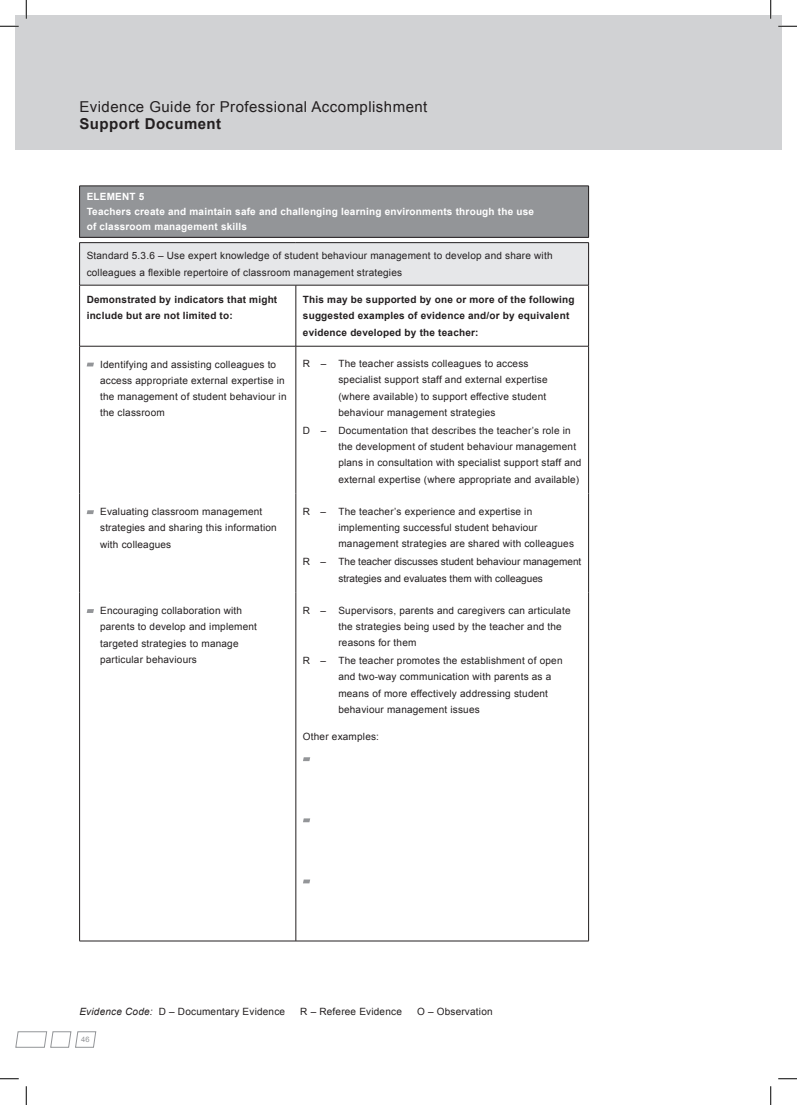
<style>
.page{position:relative;width:797px;height:1105px;background:#fff}
.page>*{position:absolute;margin:0;border:0;box-sizing:border-box;transform-origin:0 0}
.t1{font:15px "Arial";letter-spacing:.03em;color:#231f20}
.t2{font:700 15px "Arial";letter-spacing:.03em;color:#231f20}
.t3{font:10px/16.2px "Arial";letter-spacing:.02em;color:#231f20}
.t4{font:700 10px/16.2px "Arial";letter-spacing:.02em;color:#231f20}
.t5{font:700 10px/15px "Arial";letter-spacing:.02em;color:#fff}
.t6{font:10px/16.2px "Arial";color:#231f20;text-align:center}
.t7{font:7.5px "Arial";color:#939598}
.s1{font-style:italic}
</style>
<div class="page">
<div style="left:16px;top:16px;width:754px;height:134px;background:#d1d2d4"></div>
<svg style="left:15px;top:1031px;width:81px;height:17px"></svg>
<div style="left:770px;top:16px;width:11px;height:134px;background:#d1d2d4"></div>
<div style="left:80px;top:186px;width:508px;height:51px;background:#939598"></div>
<hr style="left:79px;top:186px;width:509px;height:1px;background:#231f20">
<hr style="left:79px;top:186px;width:1px;height:51px;background:#231f20">
<hr style="left:588px;top:186px;width:1px;height:51px;background:#231f20">
<hr style="left:79px;top:237px;width:509px;height:1px;background:#231f20">
<div style="left:80px;top:243px;width:508px;height:42px;background:#e6e7e9"></div>
<hr style="left:295px;top:285px;width:1px;height:61px;background:#231f20">
<hr style="left:295px;top:346px;width:1px;height:147px;background:#231f20">
<hr style="left:79px;top:592px;width:1px;height:349px;background:#231f20">
<hr style="left:295px;top:592px;width:1px;height:349px;background:#231f20">
<hr style="left:588px;top:592px;width:1px;height:349px;background:#231f20">
<hr style="left:79px;top:941px;width:509px;height:1px;background:#231f20">
<hr style="left:79px;top:242px;width:217px;height:1px;background:#231f20">
<hr style="left:79px;top:243px;width:1px;height:42px;background:#231f20">
<hr style="left:296px;top:242px;width:292px;height:1px;background:#231f20">
<hr style="left:588px;top:243px;width:1px;height:42px;background:#231f20">
<hr style="left:79px;top:285px;width:217px;height:1px;background:#231f20">
<hr style="left:79px;top:285px;width:1px;height:61px;background:#231f20">
<hr style="left:296px;top:285px;width:292px;height:1px;background:#231f20">
<hr style="left:588px;top:285px;width:1px;height:61px;background:#231f20">
<hr style="left:79px;top:346px;width:217px;height:1px;background:#231f20">
<hr style="left:79px;top:346px;width:1px;height:147px;background:#231f20">
<hr style="left:296px;top:346px;width:292px;height:1px;background:#231f20">
<hr style="left:588px;top:346px;width:1px;height:147px;background:#231f20">
<hr style="left:79px;top:493px;width:1px;height:99px;background:#231f20">
<hr style="left:295px;top:493px;width:1px;height:99px;background:#231f20">
<hr style="left:588px;top:493px;width:1px;height:99px;background:#231f20">
<svg style="left:87px;top:363px;width:7px;height:3px"></svg>
<svg style="left:87px;top:510px;width:7px;height:4px"></svg>
<svg style="left:87px;top:609px;width:7px;height:4px"></svg>
<svg style="left:303px;top:757px;width:7px;height:4px"></svg>
<svg style="left:303px;top:818px;width:7px;height:4px"></svg>
<svg style="left:303px;top:879px;width:7px;height:4px"></svg>
<svg style="left:0;top:25px;width:19px;height:2px"></svg>
<svg style="left:778px;top:25px;width:19px;height:2px"></svg>
<svg style="left:0;top:1078px;width:19px;height:1px"></svg>
<svg style="left:778px;top:1078px;width:19px;height:1px"></svg>
<svg style="left:25px;top:0;width:2px;height:19px"></svg>
<svg style="left:25px;top:1086px;width:2px;height:19px"></svg>
<svg style="left:770px;top:0;width:1px;height:19px"></svg>
<svg style="left:770px;top:1086px;width:1px;height:19px"></svg>
<h1 class="t1" style="left:79px;top:99px;width:349px">Evidence Guide for Professional Accomplishment</h1>
<h1 class="t2" style="left:79px;top:116px;width:143px">Support Document</h1>
<p class="t5" style="left:87px;top:189px;width:449px">ELEMENT 5<br>Teachers create and maintain safe and challenging learning environments through the use of classroom management skills</p>
<p class="t3" style="left:87px;top:248px;width:467px">Standard 5.3.6 – Use expert knowledge of student behaviour management to develop and share with colleagues a flexible repertoire of classroom management strategies</p>
<p class="t4" style="left:87px;top:291px;width:192px">Demonstrated by indicators that might include but are not limited to:</p>
<p class="t4" style="left:303px;top:291px;width:273px">This may be supported by one or more of the following suggested examples of evidence and/or by equivalent evidence developed by the teacher:</p>
<p class="t3" style="left:100px;top:356px;width:188px">Identifying and assisting colleagues to access appropriate external expertise in the management of student behaviour in the classroom</p>
<p class="t3" style="left:338px;top:356px;width:211px;text-indent:-35px">R – The teacher assists colleagues to access specialist support staff and external expertise (where available) to support effective student behaviour management strategies</p>
<p class="t3" style="left:338px;top:422px;width:244px;text-indent:-35px">D – Documentation that describes the teacher’s role in the development of student behaviour management plans in consultation with specialist support staff and external expertise (where appropriate and available)</p>
<p class="t3" style="left:100px;top:504px;width:178px">Evaluating classroom management strategies and sharing this information with colleagues</p>
<p class="t3" style="left:338px;top:503px;width:237px;text-indent:-35px">R – The teacher’s experience and expertise in implementing successful student behaviour management strategies are shared with colleagues</p>
<p class="t6" style="left:303px;top:554px;width:280px">R – The teacher discusses student behaviour management strategies and evaluates them with colleagues</p>
<p class="t3" style="left:100px;top:602px;width:158px">Encouraging collaboration with parents to develop and implement targeted strategies to manage particular behaviours</p>
<p class="t3" style="left:338px;top:602px;width:234px;text-indent:-35px">R – Supervisors, parents and caregivers can articulate the strategies being used by the teacher and the reasons for them</p>
<p class="t3" style="left:338px;top:653px;width:226px;text-indent:-35px">R – The teacher promotes the establishment of open and two-way communication with parents as a means of more effectively addressing student behaviour management issues</p>
<p class="t3" style="left:303px;top:728px;width:78px">Other examples:</p>
<p class="t3" style="left:79px;top:1003px;width:207px"><span class="s1">Evidence Code:</span> D – Documentary Evidence</p>
<p class="t3" style="left:300px;top:1003px;width:103px">R – Referee Evidence</p>
<p class="t3" style="left:417px;top:1003px;width:77px">O – Observation</p>
<p class="t7" style="left:81px;top:1035px;width:10px">46</p>
</div>
